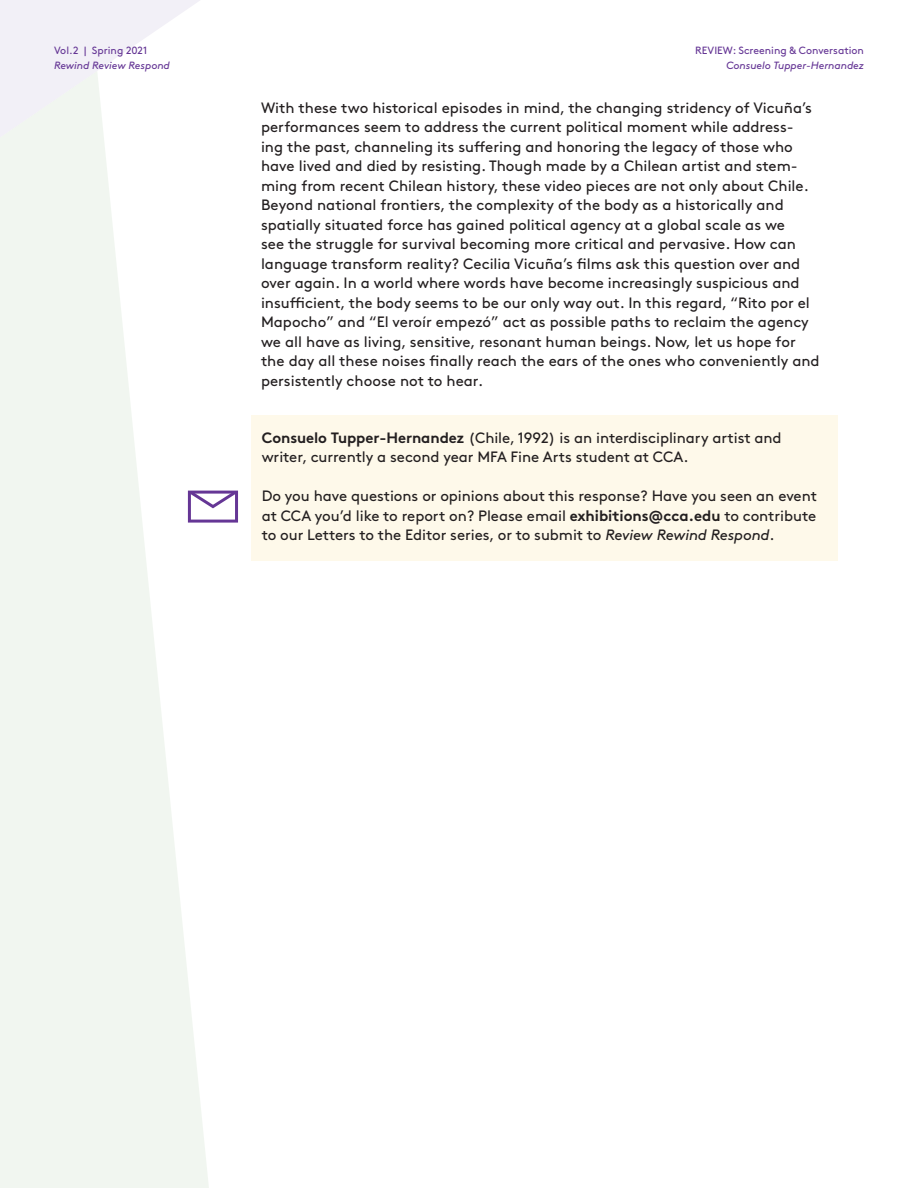
<style>
.page{position:relative;width:918px;height:1188px;background:#fff}
.page>*{position:absolute;margin:0;border:0;box-sizing:border-box;transform-origin:0 0}
.t1{font:15px/19.5px "Brown Std";color:#231f20}
.t2{font:10.5px "Brown Std";color:#653695}
.t3{font:italic 10.5px "Brown Std";letter-spacing:-.005em;color:#653695}
.s1{font-weight:700}
.s2{font-style:italic}
</style>
<div class="page">
<svg style="left:0;top:137px;width:209px;height:1051px;fill:#f1f6f0"></svg>
<svg style="left:0;top:0;width:200px;height:137px"></svg>
<div style="left:252px;top:416px;width:586px;height:145px;background:#fef9ea"></div>
<svg style="left:187px;top:488px;width:51px;height:35px"></svg>
<p class="t2" style="left:54px;top:45px;width:95px">Vol.2 | Spring 2021</p>
<p class="t3" style="left:54px;top:60px;width:117px">Rewind Review Respond</p>
<p class="t2" style="left:695px;top:45px;width:170px">REVIEW: Screening &amp; Conversation</p>
<p class="t3" style="left:726px;top:60px;width:139px">Consuelo Tupper-Hernandez</p>
<p class="t1" style="left:261px;top:98px;width:560px">With these two historical episodes in mind, the changing stridency of Vicuña’s performances seem to address the current political moment while address&shy;ing the past, channeling its suffering and honoring the legacy of those who have lived and died by resisting. Though made by a Chilean artist and stem&shy;ming from recent Chilean history, these video pieces are not only about Chile.<br>Beyond national frontiers, the complexity of the body as a historically and spatially situated force has gained political agency at a global scale as we<br>see the struggle for survival becoming more critical and pervasive. How can language transform reality? Cecilia Vicuña’s films ask this question over and over again. In a world where words have become increasingly suspicious and insufficient, the body seems to be our only way out. In this regard, “Rito por el Mapocho” and “El veroír empezó” act as possible paths to reclaim the agency we all have as living, sensitive, resonant human beings. Now, let us hope for the day all these noises finally reach the ears of the ones who conveniently and persistently choose not to hear.</p>
<p class="t1" style="left:262px;top:428px;width:521px"><span class="s1">Consuelo Tupper-Hernandez</span> (Chile, 1992) is an interdisciplinary artist and writer, currently a second year MFA Fine Arts student at CCA.</p>
<p class="t1" style="left:262px;top:486px;width:557px;text-align:justify">Do you have questions or opinions about this response? Have you seen an event at CCA you’d like to report on? Please email <span class="s1">exhibitions@cca.edu</span> to contribute to our Letters to the Editor series, or to submit to <span class="s2">Review Rewind Respond</span>.</p>
</div>
